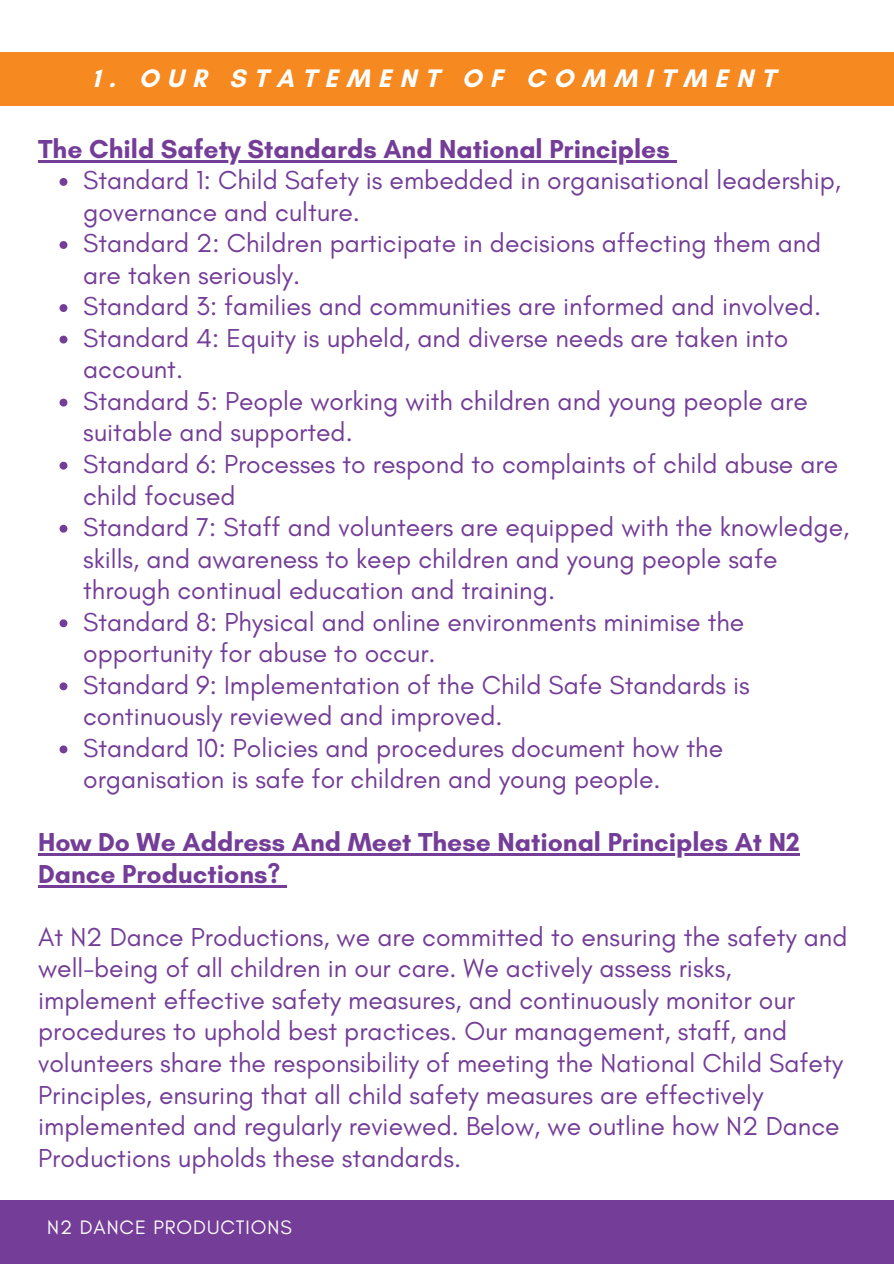
<style>
.page{position:relative;width:894px;height:1264px;background:#fff}
.page>*{position:absolute;margin:0;border:0;box-sizing:border-box;transform-origin:0 0}
.t1{font:26.4px/31.5px "Glacial Indifference";color:#743d98}
.t2{font:700 26.4px/31.5px "Glacial Indifference";color:#743d98}
.t3{font:700 25.8px "Glacial Indifference";letter-spacing:.32em;color:#fff}
.t4{font:19.8px "Glacial Indifference";letter-spacing:.05em;color:#fff}
</style>
<div class="page">
<div style="left:0;top:1200px;width:893px;height:63px;background:#743d98"></div>
<div style="left:0;top:53px;width:893px;height:53px;background:#f68920"></div>
<hr style="left:38px;top:160px;width:631px;height:2px;background:#743d98">
<svg style="left:669px;top:160px;width:7px;height:2px"></svg>
<svg style="left:60px;top:178px;width:7px;height:8px"></svg>
<svg style="left:60px;top:241px;width:7px;height:8px"></svg>
<svg style="left:60px;top:304px;width:7px;height:8px"></svg>
<svg style="left:60px;top:335px;width:7px;height:8px"></svg>
<svg style="left:60px;top:398px;width:7px;height:8px"></svg>
<svg style="left:60px;top:462px;width:7px;height:7px"></svg>
<svg style="left:60px;top:525px;width:7px;height:7px"></svg>
<svg style="left:60px;top:619px;width:7px;height:8px"></svg>
<svg style="left:60px;top:682px;width:7px;height:8px"></svg>
<svg style="left:60px;top:745px;width:7px;height:8px"></svg>
<hr style="left:38px;top:853px;width:761px;height:2px;background:#743d98">
<hr style="left:38px;top:885px;width:242px;height:2px;background:#743d98">
<svg style="left:280px;top:885px;width:7px;height:2px"></svg>
<p class="t3" style="left:93px;top:62px;width:684px">1. OUR STATEMENT OF COMMITMENT</p>
<p class="t2" style="left:38px;top:133px;width:633px">The Child Safety Standards And National Principles</p>
<p class="t1" style="left:83px;top:165px;width:767px">Standard 1: Child Safety is embedded in organisational leadership, governance and culture.<br>Standard 2: Children participate in decisions affecting them and are taken seriously.<br>Standard 3: families and communities are informed and involved.<br>Standard 4: Equity is upheld, and diverse needs are taken into account.<br>Standard 5: People working with children and young people are suitable and supported.<br>Standard 6: Processes to respond to complaints of child abuse are child focused<br>Standard 7: Staff and volunteers are equipped with the knowledge, skills, and awareness to keep children and young people safe through continual education and training.<br>Standard 8: Physical and online environments minimise the opportunity for abuse to occur.<br>Standard 9: Implementation of the Child Safe Standards is continuously reviewed and improved.<br>Standard 10: Policies and procedures document how the organisation is safe for children and young people.</p>
<p class="t2" style="left:38px;top:826px;width:763px">How Do We Address And Meet These National Principles At N2<br>Dance Productions?</p>
<p class="t1" style="left:38px;top:921px;width:810px">At N2 Dance Productions, we are committed to ensuring the safety and well-being of all children in our care. We actively assess risks, implement effective safety measures, and continuously monitor our procedures to uphold best practices. Our management, staff, and volunteers share the responsibility of meeting the National Child Safety Principles, ensuring that all child safety measures are effectively implemented and regularly reviewed. Below, we outline how N2 Dance Productions upholds these standards.</p>
<p class="t4" style="left:47px;top:1216px;width:246px">N2 DANCE PRODUCTIONS</p>
</div>
